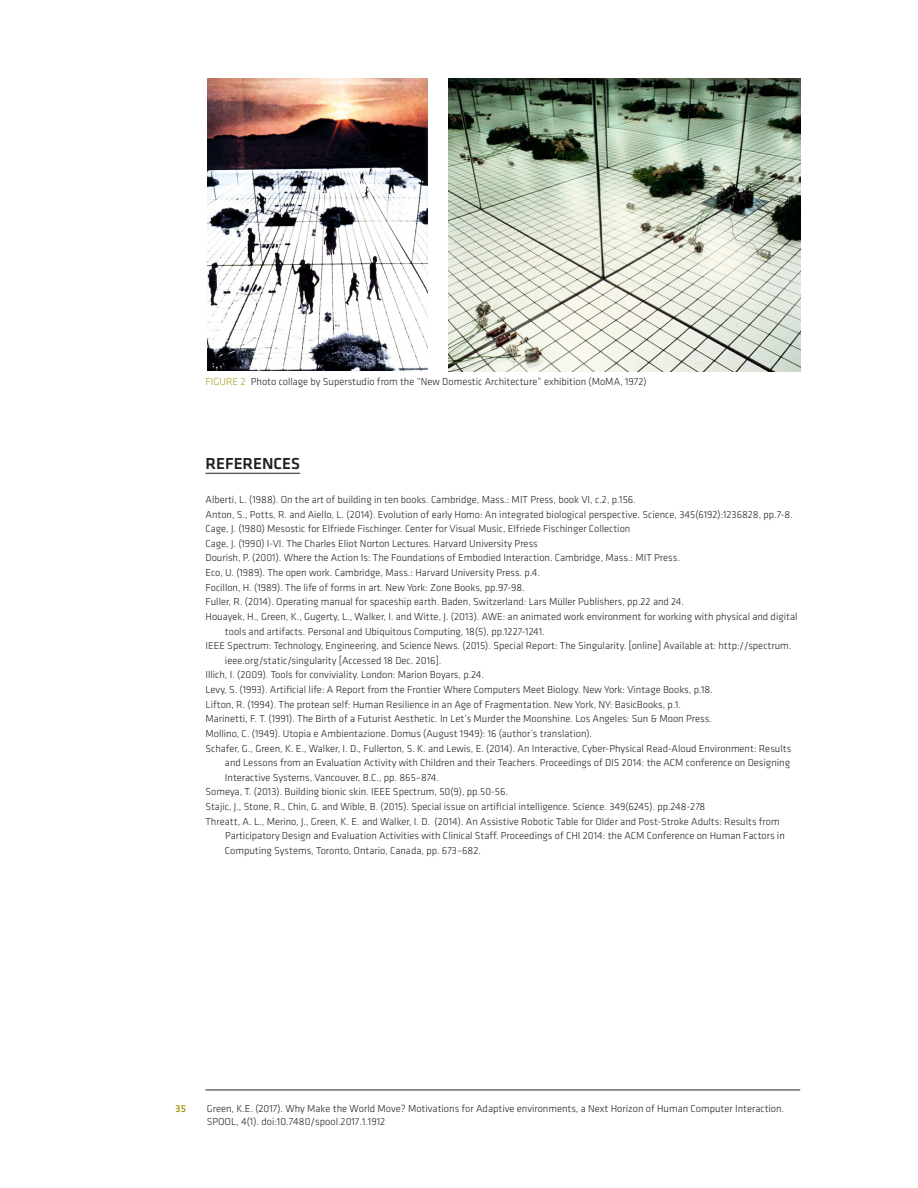
<style>
.page{position:relative;width:918px;height:1188px;background:#fff}
.page>*{position:absolute;margin:0;border:0;box-sizing:border-box;transform-origin:0 0}
.t1{font:500 16.5px "Klavika";color:#231f20}
.t2{font:300 10.5px/12.6px "Klavika";color:#231f20}
.t3{font:300 10.5px "Klavika";color:#ad9b20}
.t4{font:500 10.5px "Klavika";color:#ad9b20}
.s1{color:#ad9b20}
</style>
<div class="page">
<hr style="left:206px;top:1090px;width:594px;height:1px;background:#231f20">
<hr style="left:206px;top:473px;width:94px;height:1px;background:#231f20">
<img style="left:207px;top:79px;width:220px;height:292px">
<img style="left:448px;top:79px;width:352px;height:292px">
<p class="t3" style="left:206px;top:376px;width:12px">Figur</p>
<p class="t2" style="left:233px;top:375px;width:416px"><span class="s1">e 2</span> Photo collage by Superstudio from the “New Domestic Architecture” exhibition (MoMA, 1972)</p>
<h1 class="t1" style="left:206px;top:454px;width:96px">REFERENCES</h1>
<p class="t2" style="left:206px;top:493px;width:432px">Alberti, L. (1988). On the art of building in ten books. Cambridge, Mass.: MIT Press, book VI, c.2, p.156.</p>
<p class="t2" style="left:206px;top:508px;width:589px">Anton, S., Potts, R. and Aiello, L. (2014). Evolution of early Homo: An integrated biological perspective. Science, 345(6192):1236828, pp.7-8.</p>
<p class="t2" style="left:206px;top:523px;width:426px">Cage, J. (1980) Mesostic for Elfriede Fischinger. Center for Visual Music, Elfriede Fischinger Collection</p>
<p class="t2" style="left:206px;top:537px;width:334px">Cage, J. (1990) I-VI. The Charles Eliot Norton Lectures. Harvard University Press</p>
<p class="t2" style="left:206px;top:552px;width:476px">Dourish, P. (2001). Where the Action Is: The Foundations of Embodied Interaction. Cambridge, Mass.: MIT Press.</p>
<p class="t2" style="left:206px;top:566px;width:336px">Eco, U. (1989). The open work. Cambridge, Mass.: Harvard University Press. p.4.</p>
<p class="t2" style="left:206px;top:581px;width:321px">Focillon, H. (1989). The life of forms in art. New York: Zone Books, pp.97-98.</p>
<p class="t2" style="left:206px;top:596px;width:480px">Fuller, R. (2014). Operating manual for spaceship earth. Baden, Switzerland: Lars Müller Publishers, pp.22 and 24.</p>
<p class="t2" style="left:206px;top:610px;width:594px">Houayek, H., Green, K., Gugerty, L., Walker, I. and Witte, J. (2013). AWE: an animated work environment for working with physical and digital</p>
<p class="t2" style="left:225px;top:625px;width:321px">tools and artifacts. Personal and Ubiquitous Computing, 18(5), pp.1227-1241.</p>
<p class="t2" style="left:206px;top:640px;width:9px">IEEE</p>
<p class="t2" style="left:227px;top:640px;width:566px">Spectrum: Technology, Engineering, and Science News. (2015). Special Report: The Singularity. [online] Available at: http://spectrum.</p>
<p class="t2" style="left:225px;top:654px;width:218px">ieee.org/static/singularity [Accessed 18 Dec. 2016].</p>
<p class="t2" style="left:206px;top:669px;width:280px">Illich, I. (2009). Tools for conviviality. London: Marion Boyars, p.24.</p>
<p class="t2" style="left:206px;top:683px;width:509px">Levy, S. (1993). Artificial life: A Report from the Frontier Where Computers Meet Biology. New York: Vintage Books, p.18.</p>
<p class="t2" style="left:206px;top:698px;width:477px">Lifton, R. (1994). The protean self: Human Resilience in an Age of Fragmentation. New York, NY: BasicBooks, p.1.</p>
<p class="t2" style="left:206px;top:713px;width:508px">Marinetti, F. T. (1991). The Birth of a Futurist Aesthetic. In Let’s Murder the Moonshine. Los Angeles: Sun &amp; Moon Press.</p>
<p class="t2" style="left:206px;top:727px;width:388px">Mollino, C. (1949). Utopia e Ambientazione. Domus (August 1949): 16 (author’s translation).</p>
<p class="t2" style="left:206px;top:742px;width:587px">Schafer, G., Green, K. E ., Walker, I. D., Fullerton, S. K. and Lewis, E . (2014). An Interactive, Cyber-Physical Read-Aloud Environment: Results</p>
<p class="t2" style="left:225px;top:757px;width:567px">and Lessons from an Evaluation Activity with Children and their Teachers. Proceedings of DIS 2014: the ACM conference on Designing</p>
<p class="t2" style="left:225px;top:771px;width:215px">Interactive Systems, Vancouver, B.C., pp. 865–874.</p>
<p class="t2" style="left:206px;top:786px;width:175px">Someya, T. (2013). Building bionic skin. IEEE</p>
<p class="t2" style="left:393px;top:786px;width:117px">Spectrum, 50(9), pp.50-56.</p>
<p class="t2" style="left:206px;top:800px;width:501px">Stajic, J., Stone, R., Chin, G. and Wible, B. (2015). Special issue on artificial intelligence. Science. 349(6245). pp.248-278</p>
<p class="t2" style="left:206px;top:815px;width:576px">Threatt, A. L., Merino, J., Green, K. E . and Walker, I. D. (2014). An Assistive Robotic Table for Older and Post-Stroke Adults: Results from</p>
<p class="t2" style="left:225px;top:830px;width:561px">Participatory Design and Evaluation Activities with Clinical Staff. Proceedings of CHI 2014: the ACM Conference on Human Factors in</p>
<p class="t2" style="left:225px;top:844px;width:258px">Computing Systems, Toronto, Ontario, Canada, pp. 673–682.</p>
<p class="t4" style="left:176px;top:1103px;width:12px">35</p>
<p class="t2" style="left:207px;top:1103px;width:579px">Green, K.E. (2017). Why Make the World Move? Motivations for Adaptive environments, a Next Horizon of Human Computer Interaction.<br>SPOOL, 4(1). doi:10.7480/spool.2017.1.1912</p>
</div>
